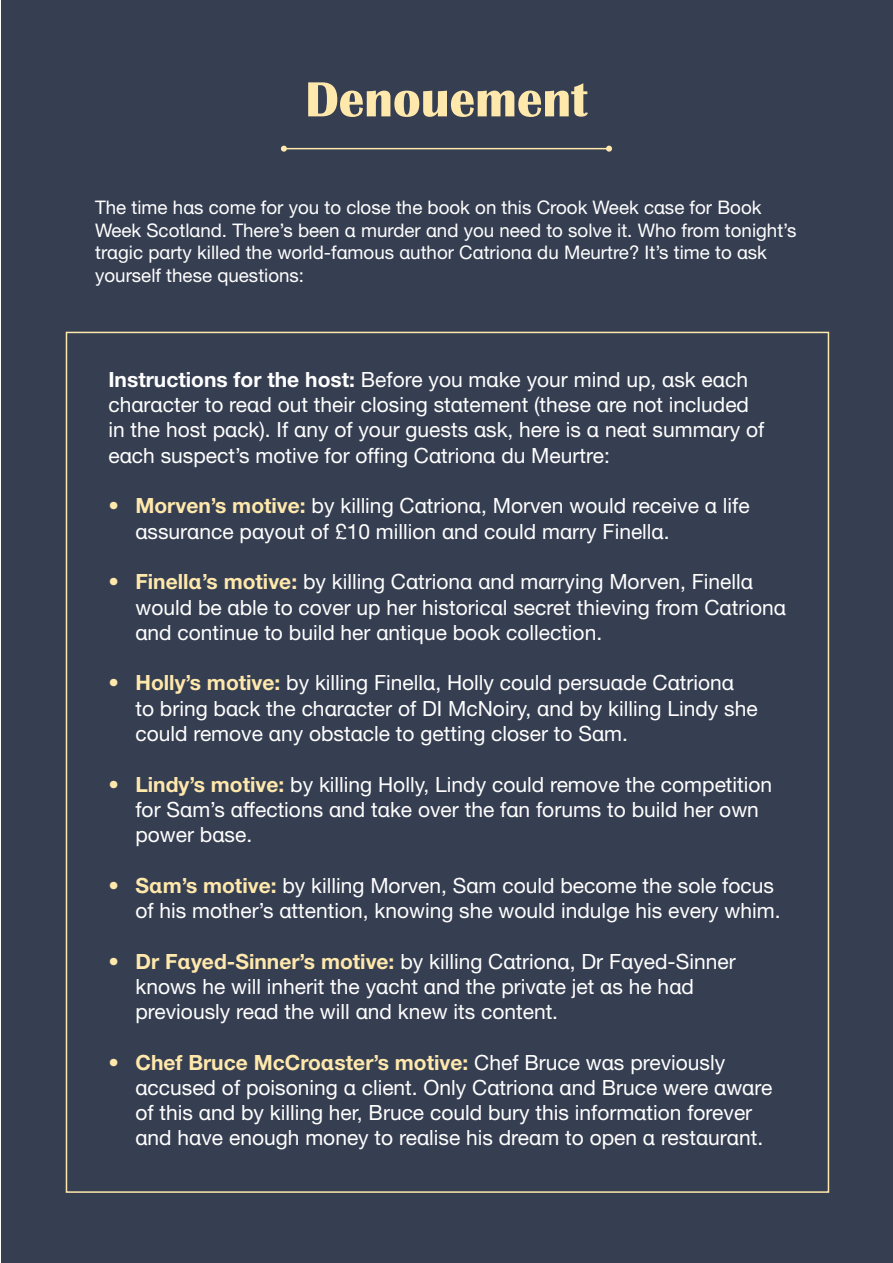
<style>
.page{position:relative;width:893px;height:1263px;background:#fff}
.page>*{position:absolute;margin:0;border:0;box-sizing:border-box;transform-origin:0 0}
.t1{font:700 51px "Britannic";color:#ffe8ab}
.t2{font:21px/25.2px "Helvetica Neue Alta LT Std";color:#fff}
.t3{font:18.75px/22.5px "Helvetica Neue Alta LT Std";color:#fff}
.s1{font-weight:700}
.s2{font-weight:700;color:#ffe8ab}
</style>
<div class="page">
<div style="left:1px;top:0;width:891px;height:1263px;background:#363e51"></div>
<hr style="left:284px;top:148px;width:325px;height:1px;background:#ffe8ab">
<svg style="left:281px;top:146px;width:6px;height:6px"></svg>
<svg style="left:606px;top:146px;width:6px;height:6px"></svg>
<h1 class="t1" style="left:305px;top:71px;width:284px">Denouement</h1>
<p class="t3" style="left:95px;top:196px;width:703px">The time has come for you to close the book on this Crook Week case for Book Week Scotland. There’s been a murder and you need to solve it. Who from tonight’s tragic party killed the world-famous author Catriona du Meurtre? It’s time to ask yourself these questions:</p>
<p class="t2" style="left:108px;top:367px;width:657px"><span class="s1">Instructions for the host:</span> Before you make your mind up, ask each character to read out their closing statement (these are not included in the host pack). If any of your guests ask, here is a neat summary of each suspect’s motive for offing Catriona du Meurtre:</p>
<p class="t2" style="left:135px;top:493px;width:616px;text-indent:-27px"><span class="s2">• Morven’s motive:</span> by killing Catriona, Morven would receive a life assurance payout of £10 million and could marry Finella.</p>
<p class="t2" style="left:135px;top:569px;width:652px;text-indent:-27px"><span class="s2">• Finella’s motive:</span> by killing Catriona and marrying Morven, Finella would be able to cover up her historical secret thieving from Catriona and continue to build her antique book collection.</p>
<p class="t2" style="left:135px;top:670px;width:624px;text-indent:-27px"><span class="s2">• Holly’s motive:</span> by killing Finella, Holly could persuade Catriona to bring back the character of DI McNoiry, and by killing Lindy she could remove any obstacle to getting closer to Sam.</p>
<p class="t2" style="left:135px;top:771px;width:638px;text-indent:-27px"><span class="s2">• Lindy’s motive:</span> by killing Holly, Lindy could remove the competition for Sam’s affections and take over the fan forums to build her own power base.</p>
<p class="t2" style="left:135px;top:872px;width:647px;text-indent:-27px"><span class="s2">• Sam’s motive:</span> by killing Morven, Sam could become the sole focus of his mother’s attention, knowing she would indulge his every whim.</p>
<p class="t2" style="left:135px;top:948px;width:602px;text-indent:-27px"><span class="s2">• Dr Fayed-Sinner’s motive:</span> by killing Catriona, Dr Fayed-Sinner knows he will inherit the yacht and the private jet as he had previously read the will and knew its content.</p>
<p class="t2" style="left:135px;top:1049px;width:638px;text-indent:-27px"><span class="s2">• Chef Bruce McCroaster’s motive:</span> Chef Bruce was previously accused of poisoning a client. Only Catriona and Bruce were aware of this and by killing her, Bruce could bury this information forever and have enough money to realise his dream to open a restaurant.</p>
</div>
